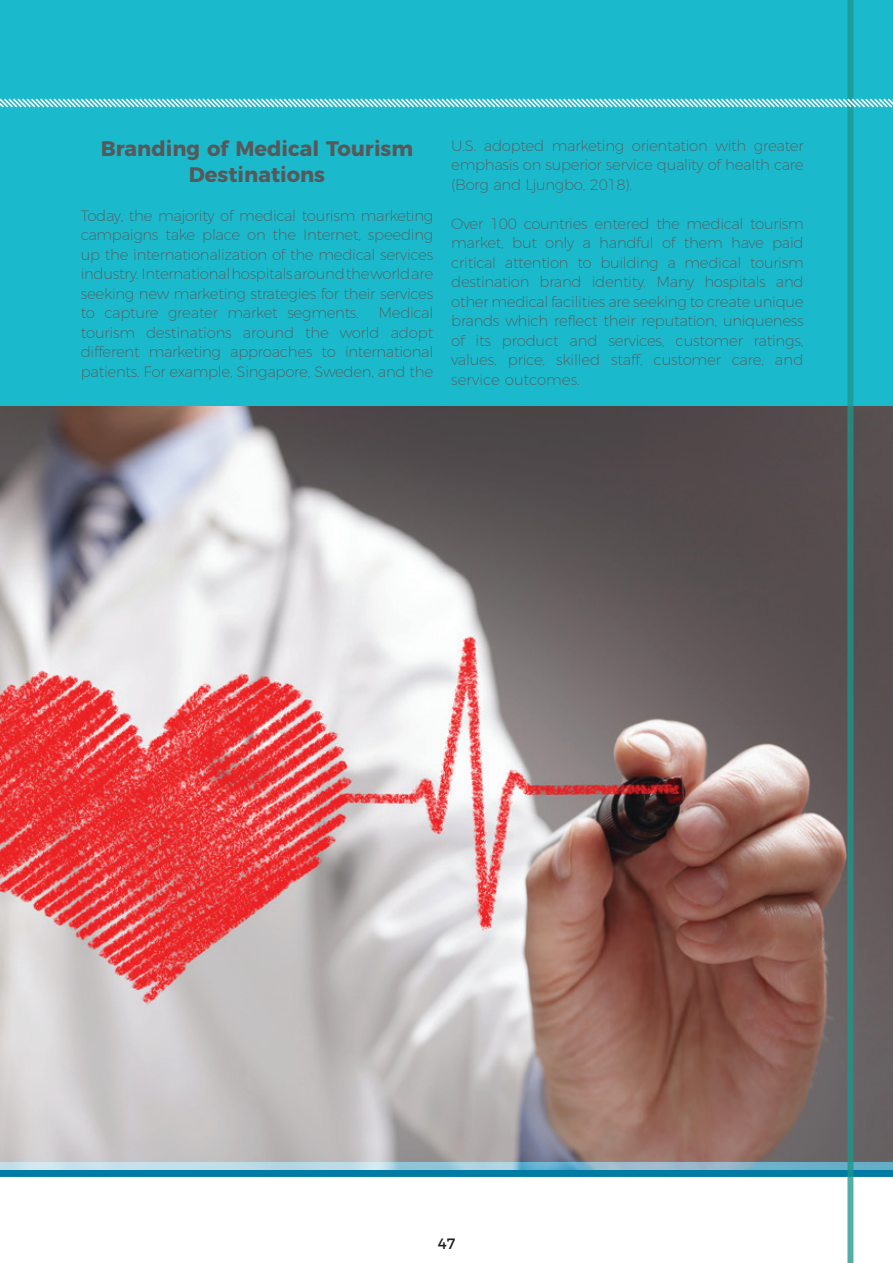
<style>
.page{position:relative;width:893px;height:1263px;background:#fff}
.page>*{position:absolute;margin:0;border:0;box-sizing:border-box;transform-origin:0 0}
.t1{font:700 21px/25.5px "Montserrat";color:#57585a;text-align:center}
.t2{font:200 15px/19.5px "Montserrat";letter-spacing:-.02em;color:#57585a;text-align:justify}
.t3{font:15px "Montserrat";color:#231f20}
</style>
<div class="page">
<img style="left:0;top:406px;width:893px;height:756px">
<svg style="left:0;top:1162px;width:893px;height:15px;background:#56a5c1"></svg>
<div style="left:0;top:1px;width:893px;height:405px;background:#1abacc"></div>
<svg style="left:847px;top:0;width:6px;height:1263px;background:#2d8f89"></svg>
<svg style="left:0;top:97px;width:893px;height:12px"></svg>
<h1 class="t1" style="left:101px;top:135px;width:314px">Branding of Medical Tourism<br>Destinations</h1>
<p class="t2" style="left:81px;top:205px;width:354px">Today, the majority of medical tourism marketing campaigns take place on the Internet, speeding up the internationalization of the medical services industry. International hospitals around the world are seeking new marketing strategies for their services to capture greater market segments.</p>
<p class="t2" style="left:81px;top:302px;width:354px;text-indent:298px">Medical tourism destinations around the world adopt different marketing approaches to international patients. For example, Singapore, Sweden, and the</p>
<p class="t2" style="left:451px;top:134px;width:354px">U.S. adopted marketing orientation with greater emphasis on superior service quality of health care (Borg and Ljungbo, 2018).</p>
<p class="t2" style="left:451px;top:212px;width:354px">Over 100 countries entered the medical tourism market, but only a handful of them have paid critical attention to building a medical tourism destination brand identity. Many hospitals and other medical facilities are seeking to create unique brands which reflect their reputation, uniqueness of its product and services, customer ratings, values, price, skilled staff, customer care, and service outcomes.</p>
<p class="t3" style="left:438px;top:1231px;width:19px">47</p>
</div>
